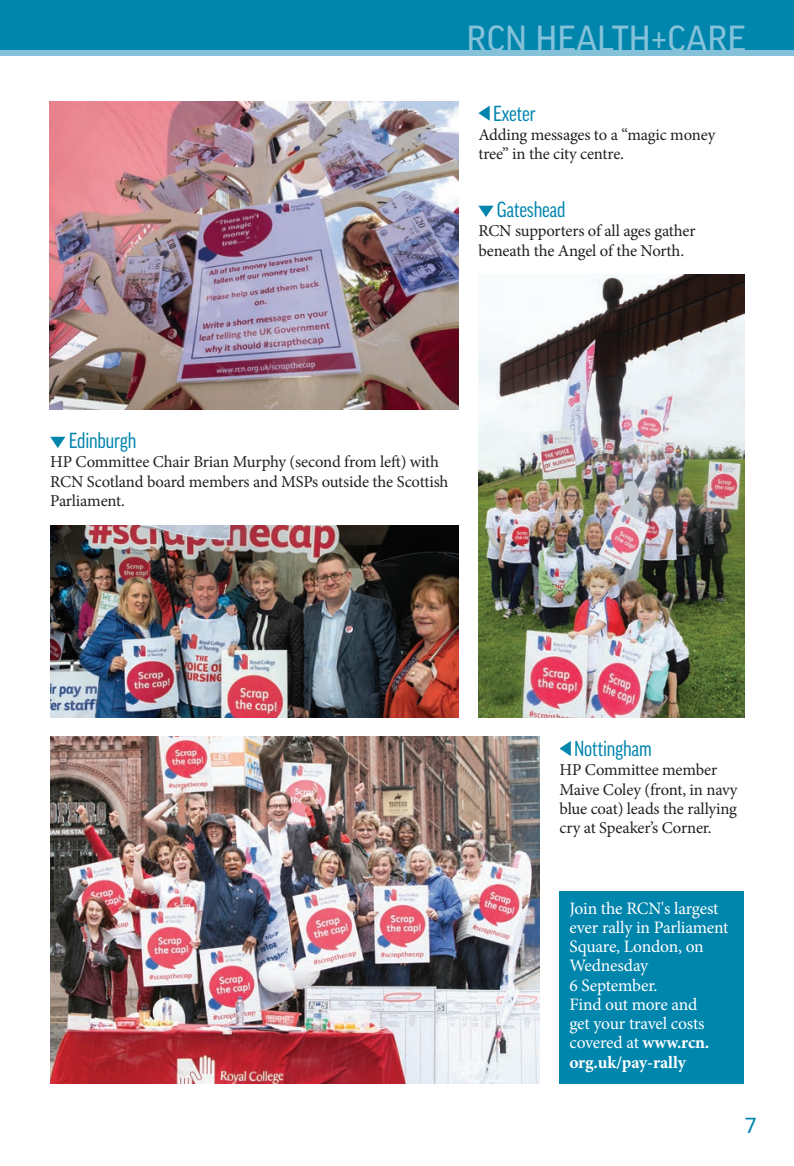
<style>
.page{position:relative;width:794px;height:1166px;background:#fff}
.page>*{position:absolute;margin:0;border:0;box-sizing:border-box;transform-origin:0 0}
.t1{font:35px "Good Pro";color:#85c2da}
.In-Article_Subheadin{font:condensed 21px "Good Pro";letter-spacing:-.01em;color:#0085ad}
.t2{font:21px "Good Pro";color:#0085ad}
.body{font:17.5px/19.2px "Minion Pro";letter-spacing:-.015em;color:#fff}
.body-2{font:16.62px/19.2px "Minion Pro";letter-spacing:-.01em;color:#231f20}
.s1{font-weight:700}
</style>
<div class="page">
<div style="left:0;top:0;width:794px;height:56px;background:#85c2da"></div>
<div style="left:0;top:0;width:794px;height:50px;background:#0085ad"></div>
<img style="left:478px;top:275px;width:266px;height:443px">
<svg style="left:478px;top:206px;width:15px;height:11px"></svg>
<img style="left:50px;top:525px;width:408px;height:193px">
<svg style="left:50px;top:437px;width:15px;height:11px"></svg>
<img style="left:50px;top:102px;width:408px;height:308px">
<svg style="left:478px;top:106px;width:12px;height:15px"></svg>
<img style="left:50px;top:737px;width:490px;height:346px">
<svg style="left:559px;top:741px;width:12px;height:15px"></svg>
<div style="left:559px;top:891px;width:185px;height:192px;background:#0085ad"></div>
<p class="t1" style="left:466px;top:18px;width:281px">RCN HEALTH+CARE</p>
<p class="In-Article_Subheadin" style="left:493px;top:101px;width:44px">Exeter</p>
<p class="body-2" style="left:478px;top:125px;width:238px">Adding messages to a “magic money tree” in the city centre.</p>
<p class="In-Article_Subheadin" style="left:497px;top:198px;width:70px">Gateshead</p>
<p class="body-2" style="left:478px;top:221px;width:219px">RCN supporters of all ages gather beneath the Angel of the North.</p>
<p class="In-Article_Subheadin" style="left:69px;top:429px;width:69px">Edinburgh</p>
<p class="body-2" style="left:50px;top:452px;width:400px">HP Committee Chair Brian Murphy (second from left) with<br>RCN Scotland board members and MSPs outside the Scottish<br>Parliament.</p>
<p class="In-Article_Subheadin" style="left:574px;top:737px;width:79px">Nottingham</p>
<p class="body-2" style="left:559px;top:760px;width:179px">HP Committee member<br>Maive Coley (front, in navy blue coat) leads the rallying cry at Speaker’s Corner.</p>
<p class="body" style="left:569px;top:898px;width:161px">Join the RCN's largest ever rally in Parliament<br>Square, London, on<br>Wednesday<br>6 September.<br>Find out more and<br>get your travel costs covered at <span class="s1">www.rcn. org.uk/pay-rally</span></p>
<p class="t2" style="left:745px;top:1113px;width:13px">7</p>
</div>
